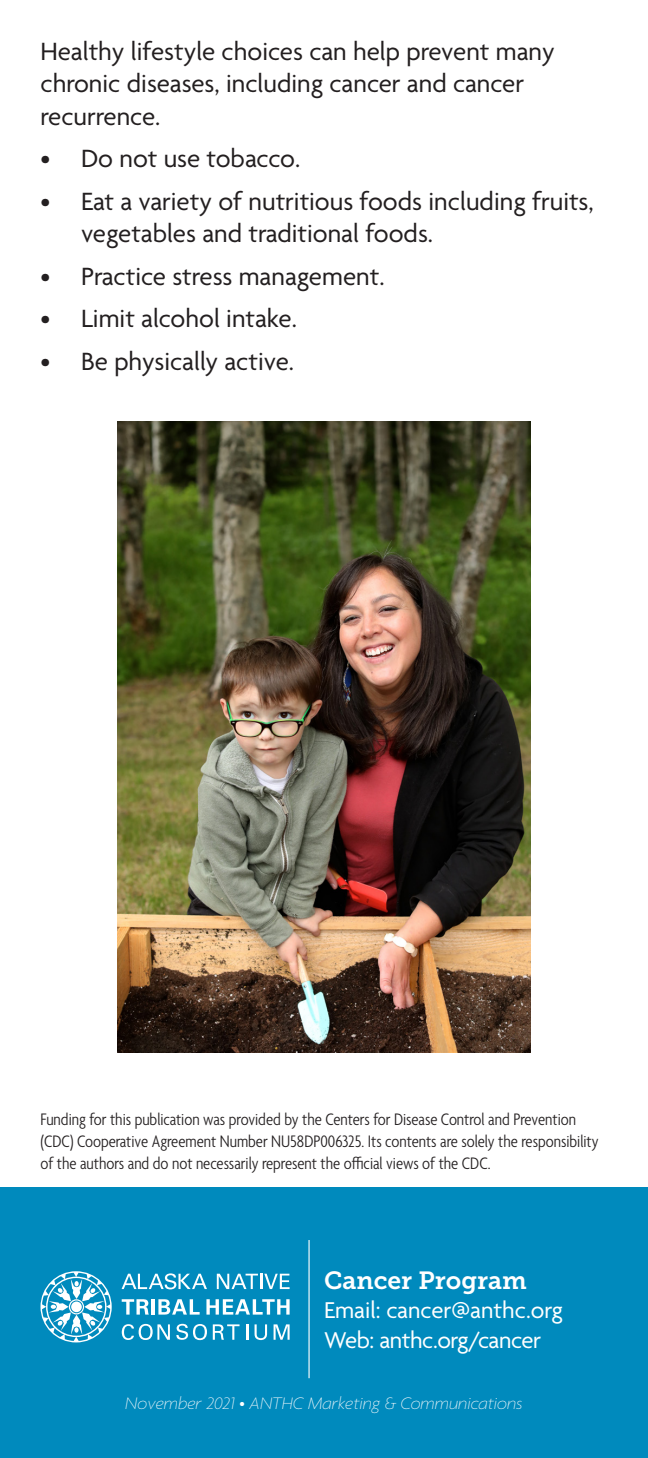
<style>
.page{position:relative;width:648px;height:1458px;background:#fff}
.page>*{position:absolute;margin:0;border:0;box-sizing:border-box;transform-origin:0 0}
.t1{font:27px/32.4px "Agenda";color:#231f20}
.t2{font:24.75px/29.7px "Agenda";letter-spacing:-.015em;color:#fff}
.t3{font:300 condensed 18px/21.6px "Agenda";color:#231f20}
.t4{font:italic 100 18px "Agenda";color:#fff}
.s1{font-family:"Museo Slab 700"}
</style>
<div class="page">
<div style="left:0;top:1187px;width:648px;height:271px;background:#008abd"></div>
<svg style="left:122px;top:1273px;width:85px;height:16px"></svg>
<svg style="left:217px;top:1274px;width:73px;height:15px"></svg>
<svg style="left:122px;top:1299px;width:27px;height:16px"></svg>
<hr style="left:152px;top:1299px;width:3px;height:16px;background:#fff">
<svg style="left:158px;top:1299px;width:42px;height:16px"></svg>
<svg style="left:206px;top:1299px;width:84px;height:16px"></svg>
<svg style="left:122px;top:1324px;width:48px;height:16px"></svg>
<svg style="left:176px;top:1324px;width:31px;height:16px"></svg>
<svg style="left:213px;top:1324px;width:27px;height:16px"></svg>
<svg style="left:246px;top:1324px;width:2px;height:16px"></svg>
<svg style="left:255px;top:1324px;width:12px;height:16px"></svg>
<svg style="left:274px;top:1324px;width:16px;height:16px"></svg>
<svg style="left:40px;top:1271px;width:72px;height:71px"></svg>
<hr style="left:308px;top:1240px;width:2px;height:138px;background:#fff">
<img style="left:117px;top:422px;width:414px;height:630px">
<p class="t1" style="left:40px;top:37px;width:516px">Healthy lifestyle choices can help prevent many chronic diseases, including cancer and cancer recurrence.</p>
<p class="t1" style="left:40px;top:144px;width:261px">• Do not use tobacco.</p>
<p class="t1" style="left:81px;top:186px;width:514px;text-indent:-40px">• Eat a variety of nutritious foods including fruits, vegetables and traditional foods.</p>
<p class="t1" style="left:40px;top:261px;width:346px">• Practice stress management.</p>
<p class="t1" style="left:40px;top:304px;width:258px">• Limit alcohol intake.</p>
<p class="t1" style="left:40px;top:346px;width:255px">• Be physically active.</p>
<p class="t3" style="left:40px;top:1110px;width:560px">Funding for this publication was provided by the Centers for Disease Control and Prevention (CDC) Cooperative Agreement Number NU58DP006325. Its contents are solely the responsibility of the authors and do not necessarily represent the official views of the CDC.</p>
<p class="t2" style="left:324px;top:1267px;width:240px"><span class="s1">Cancer Program<br></span>Email: cancer@anthc.org</p>
<p class="t2" style="left:324px;top:1327px;width:219px">Web: anthc.org/cancer</p>
<p class="t4" style="left:125px;top:1393px;width:399px">November 2021 • ANTHC Marketing &amp; Communications</p>
</div>
